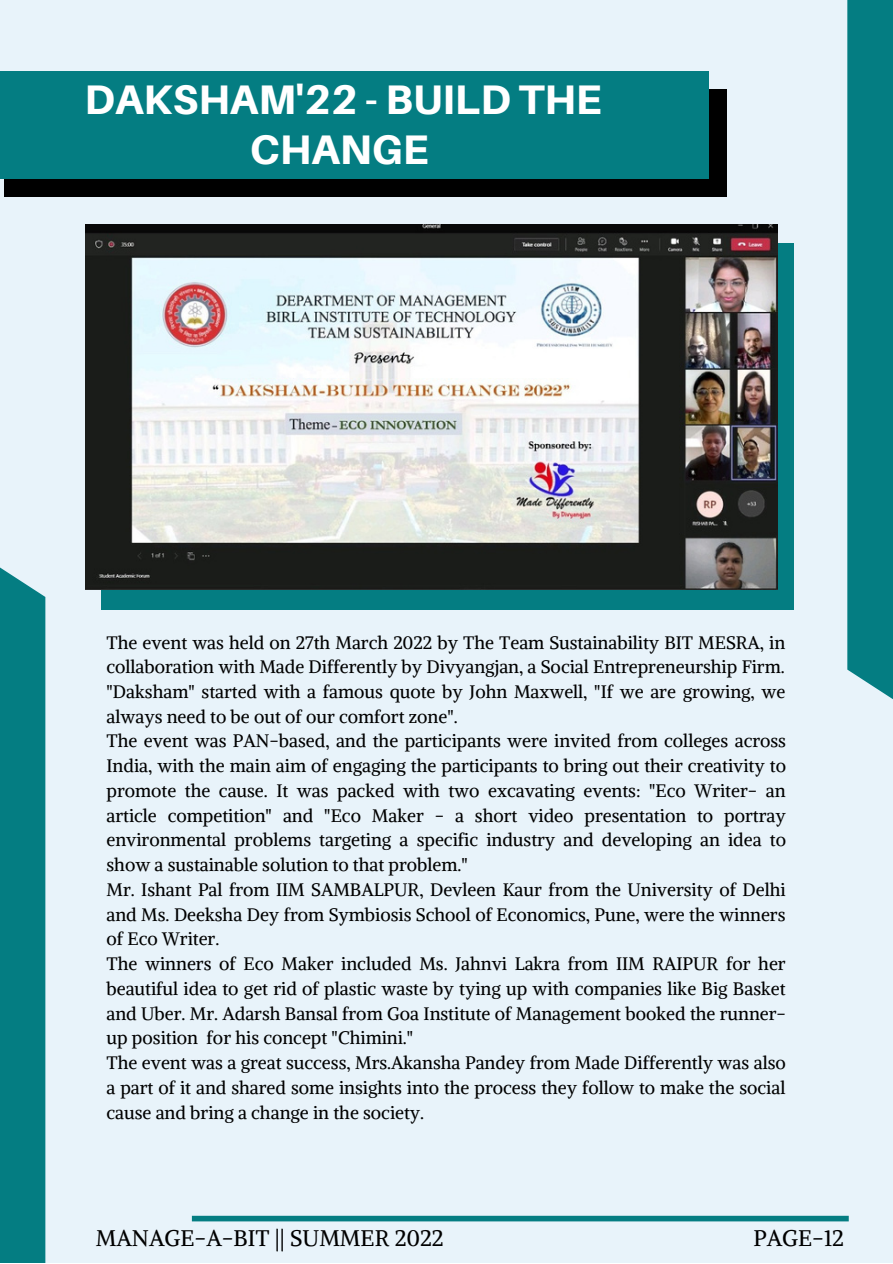
<style>
.page{position:relative;width:893px;height:1264px;background:#fff}
.page>*{position:absolute;margin:0;border:0;box-sizing:border-box;transform-origin:0 0}
.t1{font:800 41.25px/50.2px "Aileron";color:#fff;text-align:center}
.t2{font:22.5px "Alike";color:#000}
.t3{font:18px/24.8px "Alike";color:#000}
</style>
<div class="page">
<div style="left:0;top:0;width:892px;height:1262px;background:#e8f3fa"></div>
<div style="left:0;top:567px;width:45px;height:695px;background:#047d82"></div>
<div style="left:847px;top:0;width:45px;height:699px;background:#047d82"></div>
<div style="left:4px;top:89px;width:722px;height:108px;background:#000"></div>
<div style="left:0;top:71px;width:708px;height:108px;background:#047d82"></div>
<div style="left:192px;top:1215px;width:656px;height:6px;background:#047d82"></div>
<div style="left:101px;top:243px;width:693px;height:367px;background:#047d82"></div>
<img style="left:85px;top:224px;width:692px;height:365px">
<h1 class="t1" style="left:84px;top:74px;width:518px">DAKSHAM'22 - BUILD THE<br>CHANGE</h1>
<p class="t3" style="left:106px;top:629px;width:681px">The event was held on 27th March 2022 by The Team Sustainability BIT MESRA, in collaboration with Made Differently by Divyangjan, a Social Entrepreneurship Firm. "Daksham" started with a famous quote by John Maxwell, "If we are growing, we always need to be out of our comfort zone".<br>The event was PAN-based, and the participants were invited from colleges across India, with the main aim of engaging the participants to bring out their creativity to promote the cause. It was packed with two excavating events: "Eco Writer- an article competition" and "Eco Maker - a short video presentation to portray environmental problems targeting a specific industry and developing an idea to show a sustainable solution to that problem."<br>Mr. Ishant Pal from IIM SAMBALPUR, Devleen Kaur from the University of Delhi and Ms. Deeksha Dey from Symbiosis School of Economics, Pune, were the winners of Eco Writer.<br>The winners of Eco Maker included Ms. Jahnvi Lakra from IIM RAIPUR for her beautiful idea to get rid of plastic waste by tying up with companies like Big Basket and Uber. Mr. Adarsh Bansal from Goa Institute of Management booked the runner&shy;up position for his concept "Chimini."<br>The event was a great success, Mrs.Akansha Pandey from Made Differently was also a part of it and shared some insights into the process they follow to make the social cause and bring a change in the society.</p>
<p class="t2" style="left:96px;top:1223px;width:349px">MANAGE-A-BIT || SUMMER 2022</p>
<p class="t2" style="left:753px;top:1223px;width:92px">PAGE-12</p>
</div>
